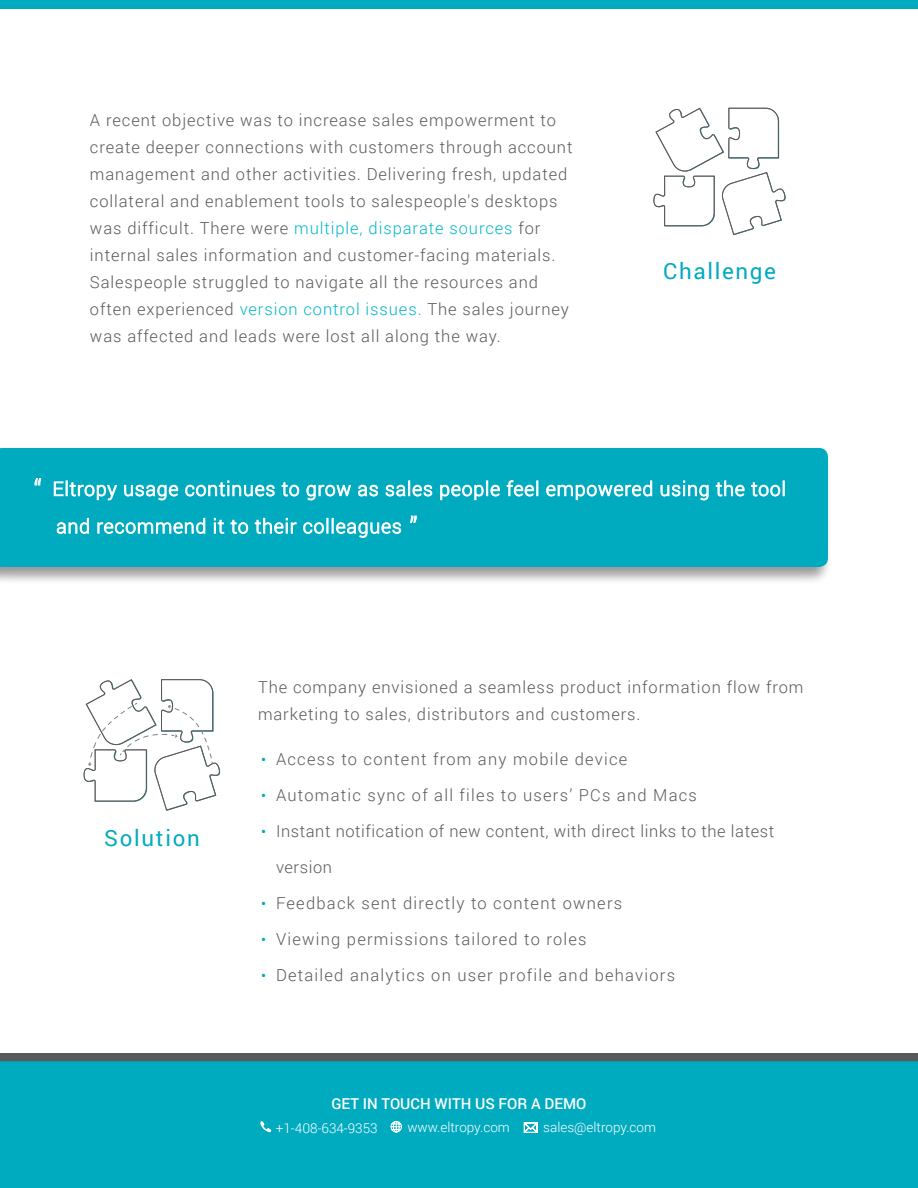
<style>
.page{position:relative;width:918px;height:1188px;background:#fff}
.page>*{position:absolute;margin:0;border:0;box-sizing:border-box;transform-origin:0 0}
.t1{font:22.35px "Roboto";letter-spacing:.075em;color:#00abc0}
.t2{font:300 19.5px/37.5px "Roboto";letter-spacing:.04em;color:#fff}
.t3{font:300 16.5px/27px "Roboto";letter-spacing:.055em;color:#58595b}
.t4{font:300 16.5px "Roboto";letter-spacing:.075em;color:#58595b}
.t5{font:300 16.5px/36px "Roboto";letter-spacing:.035em;color:#58595b}
.t6{font:500 15px "Roboto";color:#fff}
.t7{font:300 13.5px "Roboto";color:#fff}
.s1{color:#00b7ca}
.s2{font-size:27px}
.s3{font-weight:400;font-size:15px;color:#00abc0}
</style>
<div class="page">
<div style="left:0;top:1053px;width:918px;height:10px;background:#58595b"></div>
<div style="left:0;top:447px;width:832px;height:138px;background:#000;opacity:.4"></div>
<div style="left:0;top:448px;width:828px;height:119px;background:#00abc0"></div>
<svg style="left:35px;top:478px;width:6px;height:7px"></svg>
<svg style="left:54px;top:481px;width:63px;height:19px"></svg>
<svg style="left:124px;top:485px;width:54px;height:15px"></svg>
<svg style="left:185px;top:481px;width:90px;height:15px"></svg>
<svg style="left:282px;top:482px;width:17px;height:14px"></svg>
<svg style="left:307px;top:483px;width:44px;height:17px"></svg>
<svg style="left:358px;top:485px;width:20px;height:11px"></svg>
<svg style="left:386px;top:481px;width:46px;height:15px"></svg>
<svg style="left:440px;top:481px;width:60px;height:19px"></svg>
<svg style="left:507px;top:480px;width:31px;height:16px"></svg>
<svg style="left:546px;top:480px;width:106px;height:20px;background:#44c1d0"></svg>
<svg style="left:661px;top:481px;width:48px;height:19px"></svg>
<svg style="left:716px;top:480px;width:29px;height:16px"></svg>
<svg style="left:751px;top:481px;width:34px;height:15px"></svg>
<svg style="left:57px;top:518px;width:32px;height:16px"></svg>
<svg style="left:97px;top:518px;width:108px;height:16px;background:#51c5d3"></svg>
<svg style="left:214px;top:518px;width:10px;height:16px"></svg>
<svg style="left:231px;top:520px;width:17px;height:14px"></svg>
<svg style="left:255px;top:518px;width:42px;height:16px"></svg>
<svg style="left:303px;top:518px;width:98px;height:20px;background:#47c2d1"></svg>
<svg style="left:410px;top:516px;width:7px;height:7px"></svg>
<div style="left:0;top:0;width:918px;height:8px;background:#00abc0"></div>
<svg style="left:653px;top:107px;width:133px;height:128px"></svg>
<svg style="left:84px;top:679px;width:137px;height:132px"></svg>
<div style="left:0;top:1062px;width:918px;height:126px;background:#00abc0"></div>
<svg style="left:390px;top:1121px;width:12px;height:12px"></svg>
<svg style="left:260px;top:1121px;width:11px;height:12px"></svg>
<svg style="left:524px;top:1122px;width:14px;height:11px"></svg>
<p class="t3" style="left:90px;top:106px;width:484px">A recent objective was to increase sales empowerment to create deeper connections with customers through account management and other activities. Delivering fresh, updated collateral and enablement tools to salespeople's desktops was difficult. There were <span class="s1">multiple, disparate sources</span> for internal sales information and customer-facing materials.<br>Salespeople struggled to navigate all the resources and often experienced <span class="s1">version control issues.</span> The sales journey was affected and leads were lost all along the way.</p>
<h1 class="t1" style="left:663px;top:255px;width:114px">Challenge</h1>
<p class="t2" style="left:56px;top:469px;width:731px;text-indent:-22px"><span class="s2">“</span> Eltropy usage continues to grow as sales people feel empowered using the tool and recommend it to their colleagues <span class="s2">”</span></p>
<h1 class="t1" style="left:104px;top:822px;width:97px">Solution</h1>
<p class="t3" style="left:258px;top:673px;width:547px">The company envisioned a seamless product information flow from marketing to sales, distributors and customers.</p>
<p class="t4" style="left:261px;top:748px;width:368px"><span class="s3">•</span> Access to content from any mobile device</p>
<p class="t4" style="left:261px;top:784px;width:438px"><span class="s3">•</span> Automatic sync of all files to users’ PCs and Macs</p>
<p class="t5" style="left:276px;top:813px;width:500px;text-indent:-15px"><span class="s3">•</span> Instant notification of new content, with direct links to the latest version</p>
<p class="t4" style="left:261px;top:892px;width:363px"><span class="s3">•</span> Feedback sent directly to content owners</p>
<p class="t4" style="left:261px;top:928px;width:327px"><span class="s3">•</span> Viewing permissions tailored to roles</p>
<p class="t4" style="left:261px;top:964px;width:416px"><span class="s3">•</span> Detailed analytics on user profile and behaviors</p>
<p class="t6" style="left:332px;top:1093px;width:257px">GET IN TOUCH WITH US FOR A DEMO</p>
<p class="t7" style="left:276px;top:1118px;width:103px">+1-408-634-9353</p>
<p class="t7" style="left:407px;top:1118px;width:104px">www.eltropy.com</p>
<p class="t7" style="left:543px;top:1118px;width:114px">sales@eltropy.com</p>
</div>
